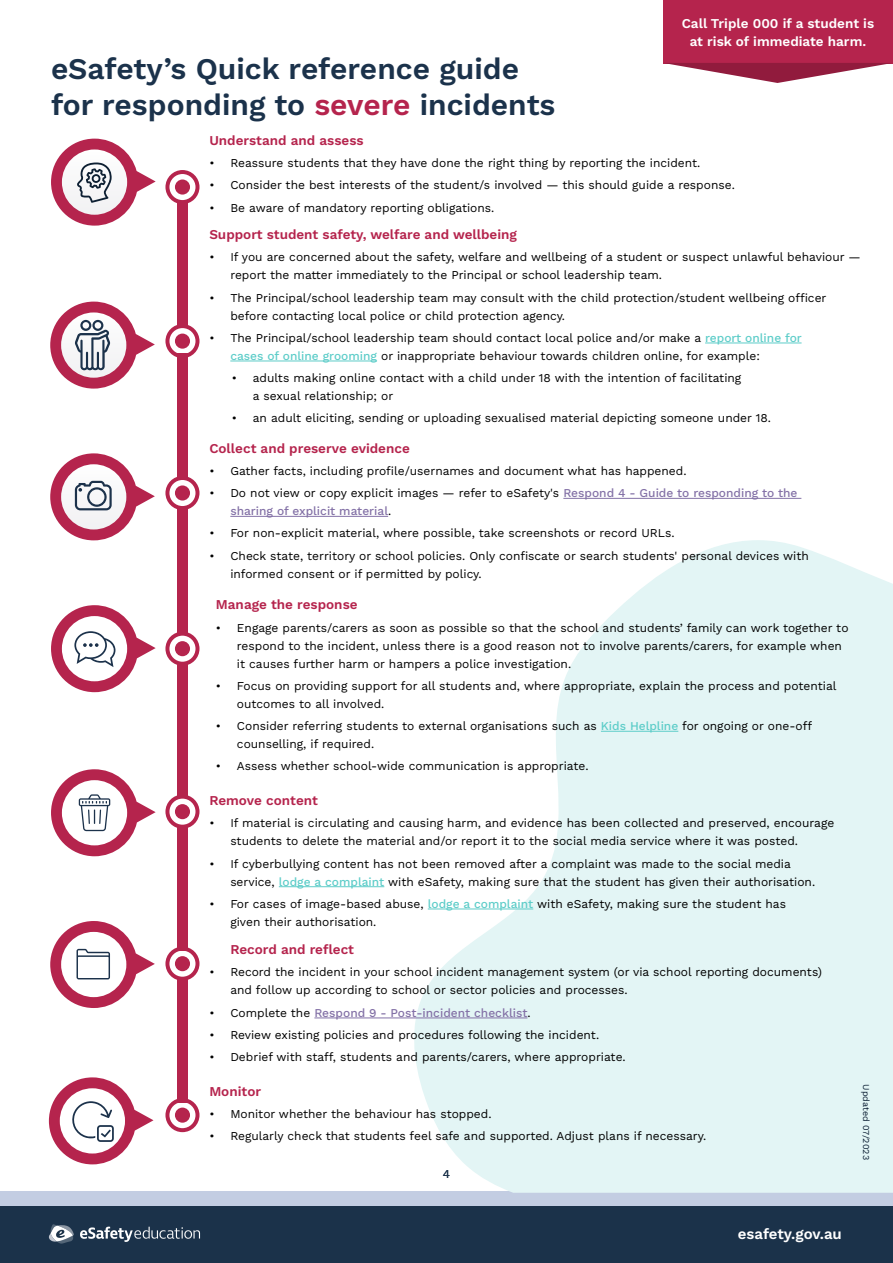
<style>
.page{position:relative;width:893px;height:1263px;background:#fff}
.page>*{position:absolute;margin:0;border:0;box-sizing:border-box;transform-origin:0 0}
.t1{font:600 30px/36px "Work Sans";color:#1b324b}
.t2{font:600 15px "Work Sans";color:#fff}
.t3{font:600 13.5px "Work Sans";color:#b5244d}
.t4{font:600 13.5px/18px "Work Sans";color:#fff;text-align:center}
.t5{font:12px/18px "Work Sans";color:#000}
.t6{font:500 12px/18px "Work Sans";color:#8472a7}
.t7{font:12px "Work Sans";color:#1b324a}
.t8{font:9px "Work Sans";color:#0c1f34}
.s1{color:#b5244d}
.s2{font-weight:500;color:#5ecdc9}
.s3{font-weight:400;color:#000}
</style>
<div class="page">
<div style="left:0;top:1191px;width:893px;height:20px;background:#c3cde2"></div>
<div style="left:0;top:1206px;width:893px;height:57px;background:#1b324a"></div>
<svg style="left:80px;top:1226px;width:120px;height:16px"></svg>
<svg style="left:49px;top:1224px;width:25px;height:19px"></svg>
<svg style="left:408px;top:540px;width:485px;height:652px;fill:#e3f5f5"></svg>
<div style="left:663px;top:0;width:230px;height:63px;background:#b5244d"></div>
<svg style="left:663px;top:63px;width:230px;height:20px"></svg>
<hr style="left:705px;top:343px;width:97px;height:1px;background:#5ecdc9">
<hr style="left:230px;top:361px;width:147px;height:1px;background:#5ecdc9">
<hr style="left:563px;top:498px;width:238px;height:1px;background:#8472a7">
<hr style="left:230px;top:516px;width:158px;height:1px;background:#8472a7">
<hr style="left:314px;top:1018px;width:213px;height:1px;background:#8472a7">
<hr style="left:601px;top:731px;width:77px;height:1px;background:#5ecdc9">
<hr style="left:279px;top:886px;width:105px;height:1px;background:#5ecdc9">
<hr style="left:428px;top:909px;width:105px;height:1px;background:#5ecdc9">
<svg style="left:51px;top:139px;width:105px;height:87px"></svg>
<svg style="left:165px;top:170px;width:34px;height:33px"></svg>
<svg style="left:165px;top:325px;width:34px;height:33px"></svg>
<div style="left:177px;top:202px;width:11px;height:125px;background:#b5244d"></div>
<svg style="left:165px;top:477px;width:34px;height:32px"></svg>
<div style="left:177px;top:354px;width:11px;height:125px;background:#b5244d"></div>
<div style="left:177px;top:508px;width:11px;height:125px;background:#b5244d"></div>
<div style="left:177px;top:825px;width:11px;height:125px;background:#b5244d"></div>
<svg style="left:165px;top:632px;width:34px;height:33px"></svg>
<div style="left:177px;top:664px;width:11px;height:131px;background:#b5244d"></div>
<svg style="left:165px;top:795px;width:34px;height:33px"></svg>
<div style="left:177px;top:977px;width:11px;height:125px;background:#b5244d"></div>
<svg style="left:165px;top:947px;width:34px;height:33px"></svg>
<svg style="left:165px;top:1099px;width:34px;height:33px"></svg>
<svg style="left:49px;top:1077px;width:105px;height:87px"></svg>
<svg style="left:50px;top:921px;width:105px;height:87px"></svg>
<svg style="left:51px;top:769px;width:105px;height:87px"></svg>
<svg style="left:51px;top:605px;width:105px;height:87px"></svg>
<svg style="left:50px;top:453px;width:105px;height:87px"></svg>
<svg style="left:50px;top:302px;width:105px;height:87px"></svg>
<h1 class="t1" style="left:51px;top:49px;width:506px">eSafety’s Quick reference guide for responding to <span class="s1">severe</span> incidents</h1>
<p class="t4" style="left:682px;top:14px;width:194px">Call Triple 000 if a student is at risk of immediate harm.</p>
<p class="t3" style="left:209px;top:130px;width:156px">Understand and assess</p>
<p class="t5" style="left:209px;top:154px;width:493px">• Reassure students that they have done the right thing by reporting the incident.</p>
<p class="t5" style="left:209px;top:176px;width:527px">• Consider the best interests of the student/s involved — this should guide a response.</p>
<p class="t5" style="left:209px;top:198px;width:287px">• Be aware of mandatory reporting obligations.</p>
<p class="t3" style="left:209px;top:224px;width:309px">Support student safety, welfare and wellbeing</p>
<p class="t5" style="left:230px;top:248px;width:632px;text-indent:-21px">• If you are concerned about the safety, welfare and wellbeing of a student or suspect unlawful behaviour — report the matter immediately to the Principal or school leadership team.</p>
<p class="t5" style="left:230px;top:288px;width:598px;text-indent:-21px">• The Principal/school leadership team may consult with the child protection/student wellbeing officer before contacting local police or child protection agency.</p>
<p class="t5" style="left:230px;top:328px;width:573px;text-indent:-21px">• The Principal/school leadership team should contact local police and/or make a <span class="s2">report online for cases of online grooming</span> or inappropriate behaviour towards children online, for example:</p>
<p class="t5" style="left:253px;top:368px;width:490px;text-indent:-21px">• adults making online contact with a child under 18 with the intention of facilitating a sexual relationship; or</p>
<p class="t5" style="left:232px;top:409px;width:541px">• an adult eliciting, sending or uploading sexualised material depicting someone under 18.</p>
<p class="t3" style="left:209px;top:438px;width:202px">Collect and preserve evidence</p>
<p class="t5" style="left:209px;top:461px;width:479px">• Gather facts, including profile/usernames and document what has happened.</p>
<p class="t6" style="left:230px;top:484px;width:569px;text-indent:-21px"><span class="s3">• Do not view or copy explicit images — refer to eSafety's</span> Respond 4 - Guide to responding to the sharing of explicit material<span class="s3">.</span></p>
<p class="t5" style="left:209px;top:524px;width:467px">• For non-explicit material, where possible, take screenshots or record URLs.</p>
<p class="t5" style="left:230px;top:546px;width:580px;text-indent:-21px">• Check state, territory or school policies. Only confiscate or search students' personal devices with informed consent or if permitted by policy.</p>
<p class="t3" style="left:216px;top:594px;width:143px">Manage the response</p>
<p class="t5" style="left:237px;top:618px;width:613px;text-indent:-21px">• Engage parents/carers as soon as possible so that the school and students’ family can work together to respond to the incident, unless there is a good reason not to involve parents/carers, for example when it causes further harm or hampers a police investigation.</p>
<p class="t5" style="left:237px;top:676px;width:601px;text-indent:-21px">• Focus on providing support for all students and, where appropriate, explain the process and potential outcomes to all involved.</p>
<p class="t5" style="left:237px;top:716px;width:577px;text-indent:-21px">• Consider referring students to external organisations such as <span class="s2">Kids Helpline</span> for ongoing or one-off counselling, if required.</p>
<p class="t5" style="left:216px;top:757px;width:374px">• Assess whether school-wide communication is appropriate.</p>
<p class="t3" style="left:209px;top:790px;width:110px">Remove content</p>
<p class="t5" style="left:230px;top:814px;width:605px;text-indent:-21px">• If material is circulating and causing harm, and evidence has been collected and preserved, encourage students to delete the material and/or report it to the social media service where it was posted.</p>
<p class="t5" style="left:230px;top:854px;width:586px;text-indent:-21px">• If cyberbullying content has not been removed after a complaint was made to the social media service, <span class="s2">lodge a complaint</span> with eSafety, making sure that the student has given their authorisation.</p>
<p class="t5" style="left:230px;top:894px;width:557px;text-indent:-21px">• For cases of image-based abuse, <span class="s2">lodge a complaint</span> with eSafety, making sure the student has given their authorisation.</p>
<p class="t3" style="left:230px;top:939px;width:125px">Record and reflect</p>
<p class="t5" style="left:230px;top:963px;width:593px;text-indent:-21px">• Record the incident in your school incident management system (or via school reporting documents) and follow up according to school or sector policies and processes.</p>
<p class="t6" style="left:209px;top:1003px;width:323px"><span class="s3">• Complete the</span> Respond 9 - Post-incident checklist<span class="s3">.</span></p>
<p class="t5" style="left:209px;top:1025px;width:391px">• Review existing policies and procedures following the incident.</p>
<p class="t5" style="left:209px;top:1048px;width:418px">• Debrief with staff, students and parents/carers, where appropriate.</p>
<p class="t3" style="left:209px;top:1081px;width:53px">Monitor</p>
<p class="t5" style="left:209px;top:1104px;width:284px">• Monitor whether the behaviour has stopped.</p>
<p class="t5" style="left:209px;top:1126px;width:498px">• Regularly check that students feel safe and supported. Adjust plans if necessary.</p>
<p class="t7" style="left:443px;top:1165px;width:9px">4</p>
<p class="t2" style="left:738px;top:1222px;width:106px">esafety.gov.au</p>
<p class="t8" style="left:873px;top:1084px;width:77px;rotate:90deg">Updated 07/2023</p>
</div>
